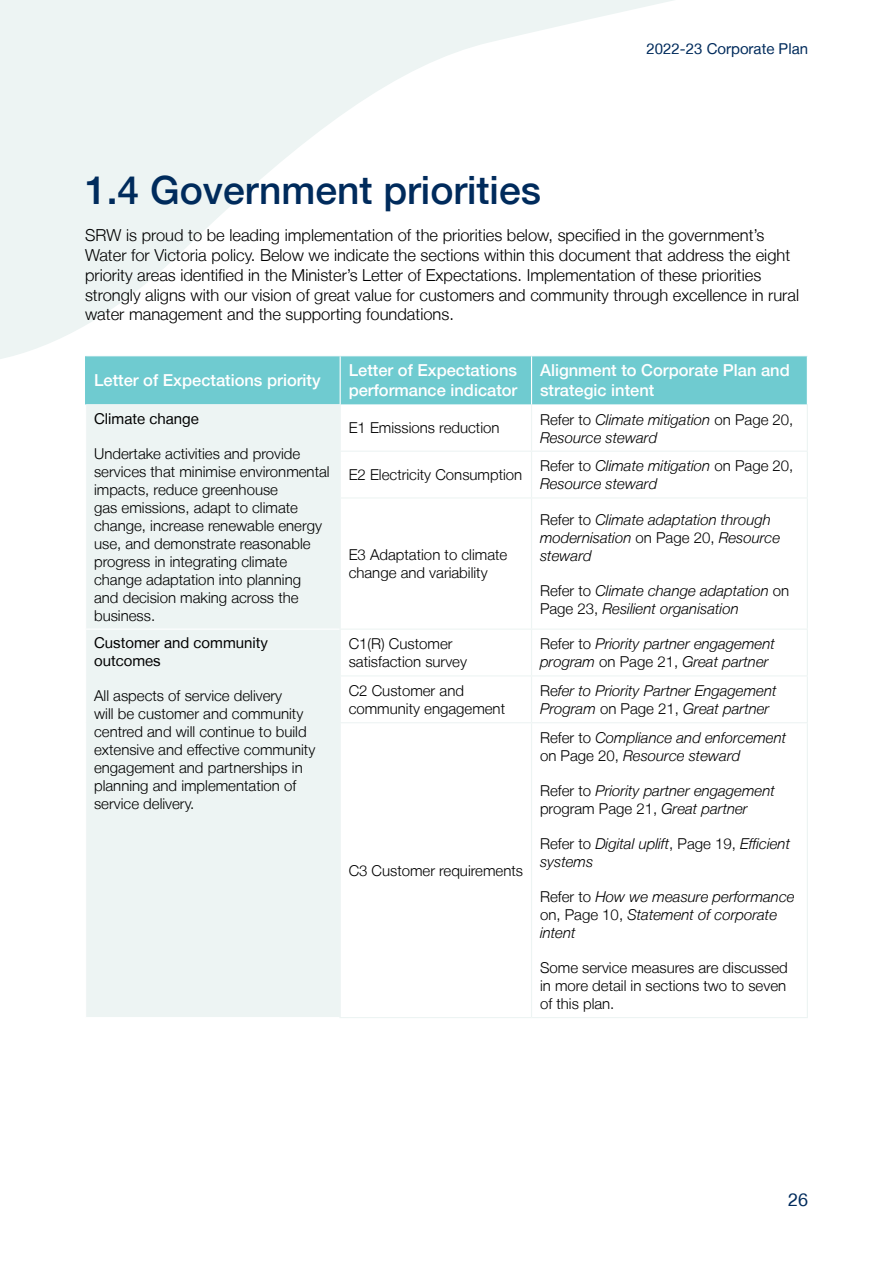
<style>
.page{position:relative;width:893px;height:1263px;background:#fff}
.page>*{position:absolute;margin:0;border:0;box-sizing:border-box;transform-origin:0 0}
.t1{font:500 39px "Helvetica Neue LT";color:#002b5c}
.t2{font:18px "Helvetica Neue LT";color:#002b5c}
.t3{font:300 16.5px/19.8px "Helvetica Neue LT";color:#000}
.t4{font:500 16.5px/19.8px "Helvetica Neue LT";color:#fff}
.t5{font:300 15px/18px "Helvetica Neue LT";color:#000}
.t6{font:italic 300 15px/18px "Helvetica Neue LT";color:#000}
.t7{font:15px/18px "Helvetica Neue LT";color:#000}
.t8{font:15px "Helvetica Neue LT";color:#002b5c}
.s1{font-style:normal}
.s2{color:#000101}
.s3{font-style:normal;color:#000101}
</style>
<div class="page">
<svg style="left:0;top:0;width:674px;height:359px"></svg>
<div style="left:86px;top:356px;width:721px;height:48px;background:#6fcbd0"></div>
<div style="left:86px;top:404px;width:254px;height:613px;background:#edf4f3"></div>
<hr style="left:340px;top:451px;width:191px;height:1px;background:#edf4f3">
<hr style="left:531px;top:451px;width:277px;height:1px;background:#edf4f3">
<hr style="left:340px;top:497px;width:191px;height:1px;background:#edf4f3">
<hr style="left:531px;top:497px;width:277px;height:1px;background:#edf4f3">
<hr style="left:340px;top:628px;width:191px;height:2px;background:#edf4f3">
<hr style="left:531px;top:628px;width:277px;height:2px;background:#edf4f3">
<hr style="left:340px;top:675px;width:191px;height:1px;background:#edf4f3">
<hr style="left:531px;top:675px;width:277px;height:1px;background:#edf4f3">
<hr style="left:340px;top:722px;width:191px;height:1px;background:#edf4f3">
<hr style="left:531px;top:722px;width:277px;height:1px;background:#edf4f3">
<hr style="left:85px;top:628px;width:255px;height:2px;background:#fff">
<hr style="left:531px;top:355px;width:277px;height:1px;background:#fff">
<hr style="left:340px;top:356px;width:1px;height:48px;background:#fff">
<hr style="left:85px;top:355px;width:255px;height:1px;background:#fff">
<hr style="left:340px;top:355px;width:191px;height:1px;background:#fff">
<hr style="left:531px;top:356px;width:1px;height:48px;background:#fff">
<hr style="left:85px;top:356px;width:1px;height:48px;background:#6fcbd0">
<hr style="left:340px;top:404px;width:1px;height:47px;background:#edf4f3">
<hr style="left:340px;top:452px;width:1px;height:45px;background:#edf4f3">
<hr style="left:340px;top:498px;width:1px;height:130px;background:#edf4f3">
<hr style="left:340px;top:630px;width:1px;height:45px;background:#edf4f3">
<hr style="left:340px;top:676px;width:1px;height:46px;background:#edf4f3">
<hr style="left:340px;top:723px;width:1px;height:294px;background:#edf4f3">
<hr style="left:340px;top:1017px;width:191px;height:1px;background:#edf4f3">
<hr style="left:531px;top:404px;width:1px;height:47px;background:#edf4f3">
<hr style="left:807px;top:404px;width:1px;height:47px;background:#edf4f3">
<hr style="left:531px;top:452px;width:1px;height:45px;background:#edf4f3">
<hr style="left:807px;top:452px;width:1px;height:45px;background:#edf4f3">
<hr style="left:531px;top:498px;width:1px;height:130px;background:#edf4f3">
<hr style="left:807px;top:498px;width:1px;height:130px;background:#edf4f3">
<hr style="left:531px;top:630px;width:1px;height:45px;background:#edf4f3">
<hr style="left:807px;top:630px;width:1px;height:45px;background:#edf4f3">
<hr style="left:531px;top:676px;width:1px;height:46px;background:#edf4f3">
<hr style="left:807px;top:676px;width:1px;height:46px;background:#edf4f3">
<hr style="left:531px;top:723px;width:1px;height:294px;background:#edf4f3">
<hr style="left:807px;top:723px;width:1px;height:294px;background:#edf4f3">
<hr style="left:531px;top:1017px;width:277px;height:1px;background:#edf4f3">
<p class="t8" style="left:647px;top:40px;width:163px">2022-23 Corporate Plan</p>
<h1 class="t1" style="left:85px;top:167px;width:457px">1.4 Government priorities</h1>
<p class="t3" style="left:85px;top:225px;width:715px">SRW is proud to be leading implementation of the priorities below, specified in the government’s Water for Victoria policy. Below we indicate the sections within this document that address the eight priority areas identified in the Minister’s Letter of Expectations. Implementation of these priorities strongly aligns with our vision of great value for customers and community through excellence in rural water management and the supporting foundations.</p>
<p class="t4" style="left:94px;top:370px;width:228px">Letter of Expectations priority</p>
<p class="t4" style="left:349px;top:360px;width:170px">Letter of Expectations performance indicator</p>
<p class="t4" style="left:540px;top:360px;width:251px">Alignment to Corporate Plan and strategic intent</p>
<p class="t7" style="left:94px;top:409px;width:106px">Climate change</p>
<p class="t5" style="left:94px;top:444px;width:237px">Undertake activities and provide services that minimise environmental impacts, reduce greenhouse<br>gas emissions, adapt to climate change, increase renewable energy use, and demonstrate reasonable progress in integrating climate change adaptation into planning<br>and decision making across the business.</p>
<p class="t5" style="left:349px;top:418px;width:152px">E1 Emissions reduction</p>
<p class="t6" style="left:540px;top:410px;width:255px"><span class="s1">Refer to</span> Climate mitigatio<span class="s2">n</span> <span class="s3">on Page 20,<br></span><span class="s2">Resource steward</span></p>
<p class="t5" style="left:349px;top:465px;width:175px">E2 Electricity Consumption</p>
<p class="t6" style="left:540px;top:457px;width:255px"><span class="s1">Refer to</span> Climate mitigation <span class="s1">on Page 20,<br></span>Resource steward</p>
<p class="t6" style="left:540px;top:510px;width:242px"><span class="s1">Refer to</span> Climate adaptation through modernisation <span class="s1">on Page 20,</span> Resource steward</p>
<p class="t6" style="left:540px;top:581px;width:251px"><span class="s1">Refer to</span> Climate change adaptation <span class="s1">on<br>Page 23,</span> Resilient organisation</p>
<p class="t5" style="left:349px;top:545px;width:160px">E3 Adaptation to climate change and variability</p>
<p class="t7" style="left:94px;top:634px;width:175px">Customer and community outcomes</p>
<p class="t5" style="left:94px;top:687px;width:223px">All aspects of service delivery<br>will be customer and community centred and will continue to build extensive and effective community engagement and partnerships in planning and implementation of service delivery.</p>
<p class="t5" style="left:349px;top:634px;width:120px">C1(R) Customer satisfaction survey</p>
<p class="t6" style="left:540px;top:635px;width:236px"><span class="s1">Refer to</span> Priority partner engagement program <span class="s1">on Page 21,</span> Great partner</p>
<p class="t5" style="left:349px;top:681px;width:158px">C2 Customer and community engagement</p>
<p class="t6" style="left:540px;top:682px;width:238px"><span class="s1">Re</span>fer to Priority Partner Engagement<br>Program <span class="s1">on Page 21,</span> Great partner</p>
<p class="t5" style="left:349px;top:861px;width:176px">C3 Customer requirements</p>
<p class="t6" style="left:540px;top:728px;width:248px"><span class="s1">Refer to</span> Compliance and enforcement <span class="s1">on Page 20,</span> Resource steward</p>
<p class="t6" style="left:540px;top:781px;width:236px"><span class="s1">Refer to</span> Priority partner engagement <span class="s1">program Page 21,</span> Great partner</p>
<p class="t6" style="left:540px;top:834px;width:252px"><span class="s1">Refer to</span> Digital uplift<span class="s1">, Page 19,</span> Efficient systems</p>
<p class="t6" style="left:540px;top:887px;width:256px"><span class="s1">Refer to</span> How we measure performance <span class="s1">on, Page 10,</span> Statement of corporate intent</p>
<p class="t5" style="left:540px;top:958px;width:249px;text-align:justify">Some service measures are discussed in more detail in sections two to seven of this plan.</p>
<p class="t2" style="left:788px;top:1189px;width:22px">26</p>
</div>
